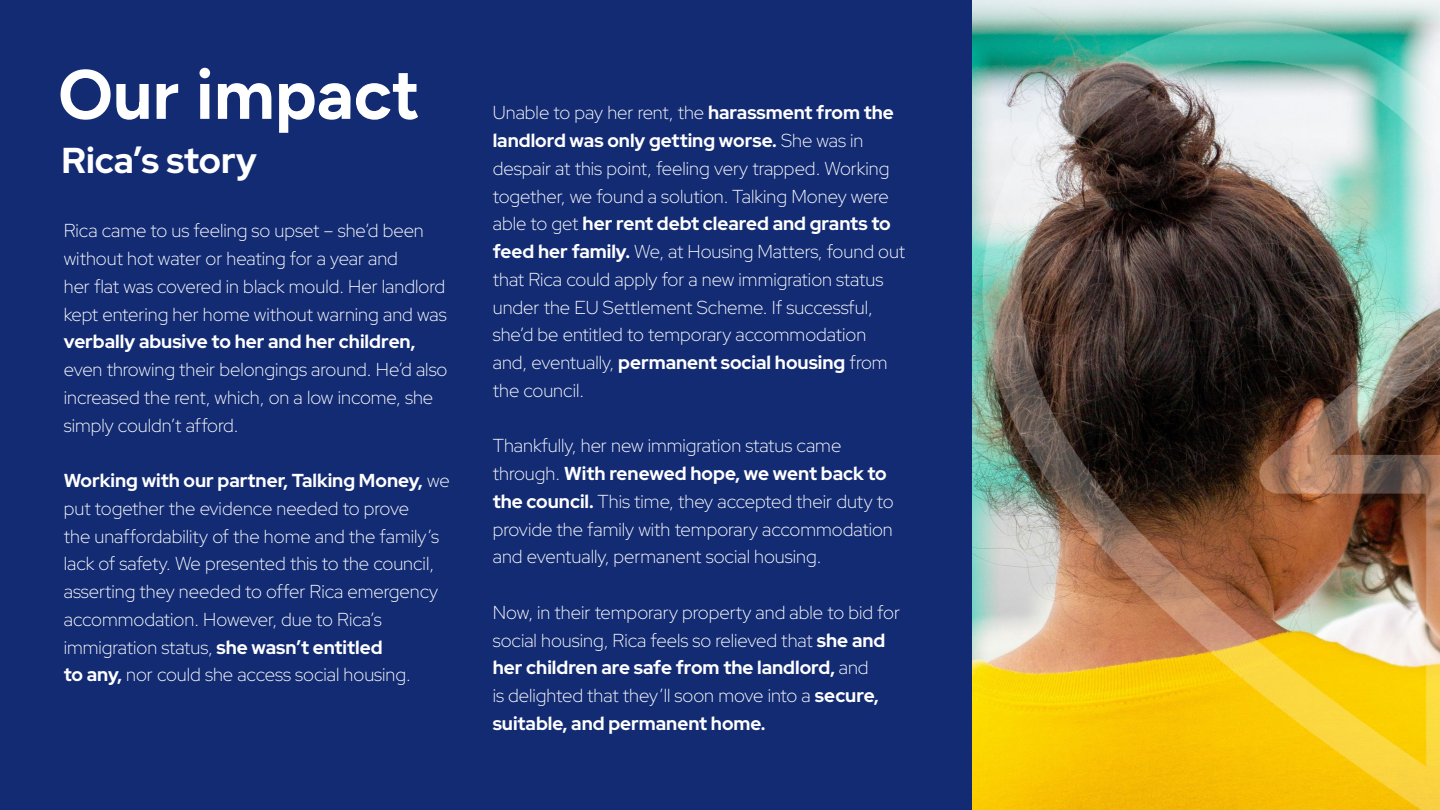
<style>
.page{position:relative;width:1440px;height:810px;background:#132b73}
.page>*{position:absolute;margin:0;border:0;box-sizing:border-box;transform-origin:0 0}
.t1{font:300 69.75px "Figtree";color:#fff}
.t2{font:300 36px "Red Hat Display";color:#fff}
.t3{font:300 18.75px/27.8px "Red Hat Display";color:#fff}
</style>
<div class="page">
<img style="left:972px;top:0;width:468px;height:810px">
<img style="left:982px;top:14px;width:458px;height:796px">
<h1 class="t1" style="left:58px;top:55px;width:363px">Our impact</h1>
<h2 class="t2" style="left:62px;top:137px;width:197px">Rica’s story</h2>
<p class="t3" style="left:64px;top:216px;width:385px">Rica came to us feeling so upset – she’d been without hot water or heating for a year and<br>her flat was covered in black mould. Her landlord kept entering her home without warning and was verbally abusive to her and her children, even throwing their belongings around. He’d also increased the rent, which, on a low income, she simply couldn’t afford.</p>
<p class="t3" style="left:64px;top:466px;width:387px">Working with our partner, Talking Money, we put together the evidence needed to prove<br>the unaffordability of the home and the family’s lack of safety. We presented this to the council, asserting they needed to offer Rica emergency accommodation. However, due to Rica’s immigration status, she wasn’t entitled<br>to any, nor could she access social housing.</p>
<p class="t3" style="left:493px;top:98px;width:414px">Unable to pay her rent, the harassment from the landlord was only getting worse. She was in despair at this point, feeling very trapped. Working together, we found a solution. Talking Money were able to get her rent debt cleared and grants to feed her family. We, at Housing Matters, found out that Rica could apply for a new immigration status under the EU Settlement Scheme. If successful, she’d be entitled to temporary accommodation and, eventually, permanent social housing from the council.</p>
<p class="t3" style="left:493px;top:431px;width:402px">Thankfully, her new immigration status came through. With renewed hope, we went back to the council. This time, they accepted their duty to provide the family with temporary accommodation and eventually, permanent social housing.</p>
<p class="t3" style="left:493px;top:598px;width:409px">Now, in their temporary property and able to bid for social housing, Rica feels so relieved that she and her children are safe from the landlord, and<br>is delighted that they’ll soon move into a secure, suitable, and permanent home.</p>
</div>
